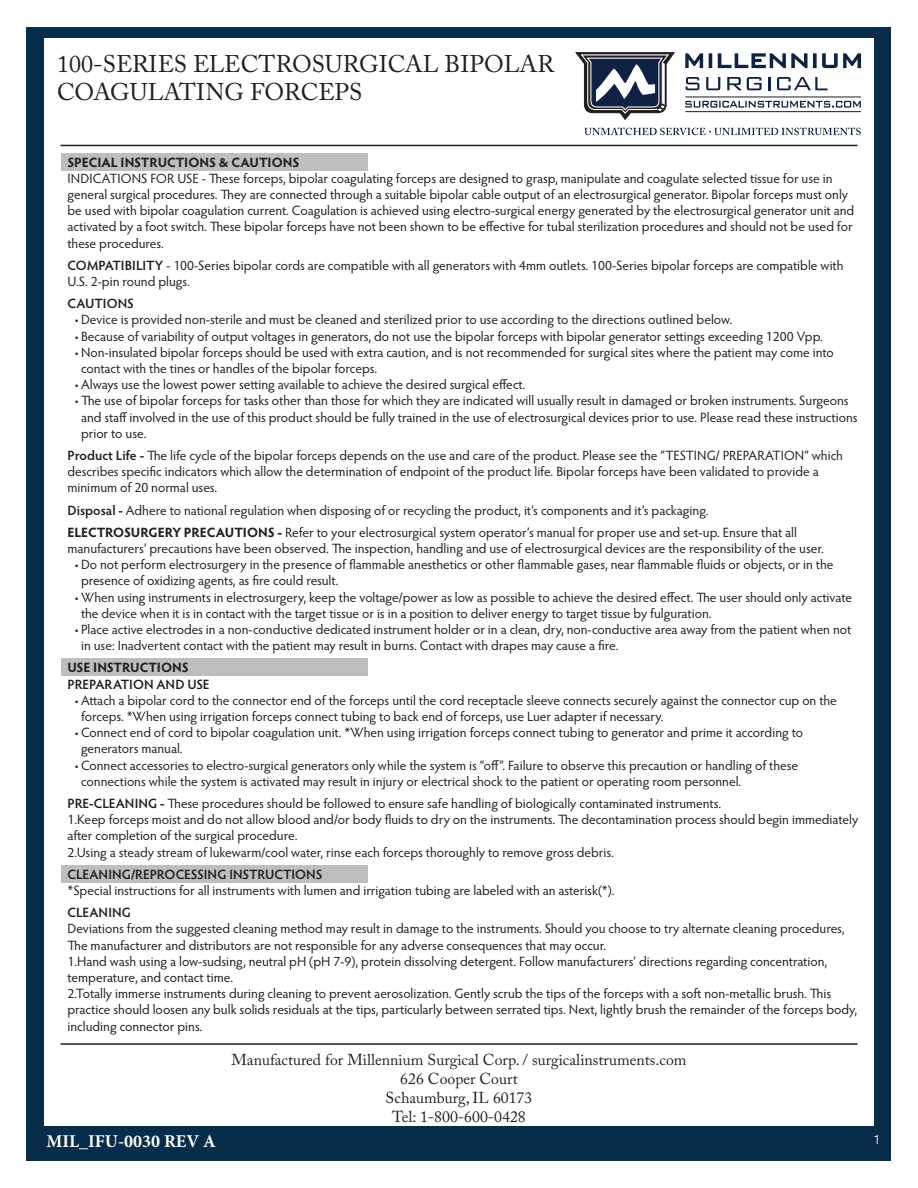
<style>
.page{position:relative;width:918px;height:1188px;background:#fff}
.page>*{position:absolute;margin:0;border:0;box-sizing:border-box;transform-origin:0 0}
.t1{font:24px/28.8px "Adobe Caslon Pro";color:#231f20}
.t2{font:700 18px "Minion Pro";color:#fff}
.t3{font:15.75px "Adobe Caslon Pro";color:#231f20}
.t4{font:13.5px/16.2px "Hypatia Sans Pro";color:#231f20}
.t5{font:600 13.5px "Hypatia Sans Pro";color:#231f20}
.t6{font:700 13.5px "Hypatia Sans Pro";letter-spacing:-.01em;color:#231f20}
.t7{font:300 13.5px "Helvetica Neue LT";color:#fff}
.s1{font-weight:600}
.s2{font-weight:700}
</style>
<div class="page">
<div style="left:27px;top:28px;width:864px;height:1133px;background:#072d4b"></div>
<div style="left:44px;top:38px;width:830px;height:1088px;background:#fff"></div>
<svg style="left:685px;top:53px;width:123px;height:16px"></svg>
<div style="left:813px;top:53px;width:4px;height:15px;border:1px solid #0f2145"></div>
<svg style="left:814px;top:53px;width:47px;height:16px"></svg>
<svg style="left:685px;top:77px;width:14px;height:13px"></svg>
<svg style="left:706px;top:77px;width:14px;height:13px"></svg>
<svg style="left:727px;top:77px;width:35px;height:13px"></svg>
<svg style="left:768px;top:77px;width:2px;height:13px"></svg>
<svg style="left:777px;top:77px;width:51px;height:13px"></svg>
<svg style="left:575px;top:52px;width:100px;height:68px"></svg>
<svg style="left:584px;top:127px;width:277px;height:8px"></svg>
<svg style="left:685px;top:101px;width:176px;height:7px"></svg>
<hr style="left:685px;top:97px;width:176px;height:1px;background:#201d1e">
<hr style="left:685px;top:111px;width:176px;height:1px;background:#201d1e">
<hr style="left:60px;top:145px;width:798px;height:1px;background:#231f20">
<div style="left:62px;top:865px;width:306px;height:17px;background:#bfbebe"></div>
<div style="left:62px;top:659px;width:306px;height:17px;background:#bfbebe"></div>
<div style="left:62px;top:153px;width:306px;height:18px;background:#bfbebe"></div>
<hr style="left:60px;top:1043px;width:798px;height:2px;background:#231f20">
<p class="t1" style="left:57px;top:49px;width:498px">100-SERIES ELECTROSURGICAL BIPOLAR<br>COAGULATING FORCEPS</p>
<p class="t6" style="left:68px;top:152px;width:233px">SPECIAL INSTRUCTIONS &amp; CAUTIONS</p>
<p class="t4" style="left:68px;top:170px;width:788px">INDICATIONS FOR USE - These forceps, bipolar coagulating forceps are designed to grasp, manipulate and coagulate selected tissue for use in general surgical procedures. They are connected through a suitable bipolar cable output of an electrosurgical generator. Bipolar forceps must only be used with bipolar coagulation current. Coagulation is achieved using electro-surgical energy generated by the electrosurgical generator unit and activated by a foot switch. These bipolar forceps have not been shown to be effective for tubal sterilization procedures and should not be used for these procedures.</p>
<p class="t4" style="left:68px;top:257px;width:777px"><span class="s1">COMPATIBILITY</span> - 100-Series bipolar cords are compatible with all generators with 4mm outlets. 100-Series bipolar forceps are compatible with<br>U.S. 2-pin round plugs.</p>
<p class="t5" style="left:68px;top:294px;width:68px">CAUTIONS</p>
<p class="t4" style="left:74px;top:311px;width:660px">• Device is provided non-sterile and must be cleaned and sterilized prior to use according to the directions outlined below.</p>
<p class="t4" style="left:74px;top:327px;width:750px">• Because of variability of output voltages in generators, do not use the bipolar forceps with bipolar generator settings exceeding 1200 Vpp.</p>
<p class="t4" style="left:81px;top:344px;width:754px;text-indent:-7px">• Non-insulated bipolar forceps should be used with extra caution, and is not recommended for surgical sites where the patient may come into contact with the tines or handles of the bipolar forceps.</p>
<p class="t4" style="left:74px;top:376px;width:453px">• Always use the lowest power setting available to achieve the desired surgical effect.</p>
<p class="t4" style="left:81px;top:392px;width:778px;text-indent:-7px">• The use of bipolar forceps for tasks other than those for which they are indicated will usually result in damaged or broken instruments. Surgeons and staff involved in the use of this product should be fully trained in the use of electrosurgical devices prior to use. Please read these instructions prior to use.</p>
<p class="t4" style="left:68px;top:447px;width:777px"><span class="s1">Product Life -</span> The life cycle of the bipolar forceps depends on the use and care of the product. Please see the “TESTING/ PREPARATION” which describes specific indicators which allow the determination of endpoint of the product life. Bipolar forceps have been validated to provide a minimum of 20 normal uses.</p>
<p class="t4" style="left:68px;top:501px;width:643px"><span class="s1">Disposal -</span> Adhere to national regulation when disposing of or recycling the product, it’s components and it’s packaging.</p>
<p class="t4" style="left:68px;top:524px;width:758px"><span class="s2">ELECTROSURGERY PRECAUTIONS -</span> Refer to your electrosurgical system operator’s manual for proper use and set-up. Ensure that all manufacturers’ precautions have been observed. The inspection, handling and use of electrosurgical devices are the responsibility of the user.</p>
<p class="t4" style="left:81px;top:556px;width:754px;text-indent:-7px">• Do not perform electrosurgery in the presence of flammable anesthetics or other flammable gases, near flammable fluids or objects, or in the presence of oxidizing agents, as fire could result.</p>
<p class="t4" style="left:81px;top:588px;width:773px;text-indent:-7px">• When using instruments in electrosurgery, keep the voltage/power as low as possible to achieve the desired effect. The user should only activate the device when it is in contact with the target tissue or is in a position to deliver energy to target tissue by fulguration.</p>
<p class="t4" style="left:81px;top:621px;width:772px;text-indent:-7px">• Place active electrodes in a non-conductive dedicated instrument holder or in a clean, dry, non-conductive area away from the patient when not in use: Inadvertent contact with the patient may result in burns. Contact with drapes may cause a fire.</p>
<p class="t6" style="left:68px;top:658px;width:123px">USE INSTRUCTIONS</p>
<p class="t5" style="left:68px;top:675px;width:144px">PREPARATION AND USE</p>
<p class="t4" style="left:81px;top:692px;width:757px;text-indent:-7px">• Attach a bipolar cord to the connector end of the forceps until the cord receptacle sleeve connects securely against the connector cup on the forceps. *When using irrigation forceps connect tubing to back end of forceps, use Luer adapter if necessary.</p>
<p class="t4" style="left:81px;top:724px;width:724px;text-indent:-7px">• Connect end of cord to bipolar coagulation unit. *When using irrigation forceps connect tubing to generator and prime it according to generators manual.</p>
<p class="t4" style="left:81px;top:756px;width:719px;text-indent:-7px">• Connect accessories to electro-surgical generators only while the system is “off”. Failure to observe this precaution or handling of these connections while the system is activated may result in injury or electrical shock to the patient or operating room personnel.</p>
<p class="t4" style="left:68px;top:795px;width:655px"><span class="s1">PRE-CLEANING -</span> These procedures should be followed to ensure safe handling of biologically contaminated instruments.</p>
<p class="t4" style="left:68px;top:811px;width:792px">1.Keep forceps moist and do not allow blood and/or body fluids to dry on the instruments. The decontamination process should begin immediately after completion of the surgical procedure.</p>
<p class="t4" style="left:68px;top:843px;width:548px">2.Using a steady stream of lukewarm/cool water, rinse each forceps thoroughly to remove gross debris.</p>
<p class="t5" style="left:68px;top:865px;width:256px">CLEANING/REPROCESSING INSTRUCTIONS</p>
<p class="t4" style="left:68px;top:882px;width:549px">*Special instructions for all instruments with lumen and irrigation tubing are labeled with an asterisk(*).</p>
<p class="t5" style="left:68px;top:903px;width:65px">CLEANING</p>
<p class="t4" style="left:68px;top:920px;width:779px">Deviations from the suggested cleaning method may result in damage to the instruments. Should you choose to try alternate cleaning procedures,<br>The manufacturer and distributors are not responsible for any adverse consequences that may occur.</p>
<p class="t4" style="left:68px;top:953px;width:761px">1.Hand wash using a low-sudsing, neutral pH (pH 7-9), protein dissolving detergent. Follow manufacturers’ directions regarding concentration, temperature, and contact time.</p>
<p class="t4" style="left:68px;top:985px;width:791px">2.Totally immerse instruments during cleaning to prevent aerosolization. Gently scrub the tips of the forceps with a soft non-metallic brush. This practice should loosen any bulk solids residuals at the tips, particularly between serrated tips. Next, lightly brush the remainder of the forceps body, including connector pins.</p>
<p class="t3" style="left:232px;top:1050px;width:456px">Manufactured for Millennium Surgical Corp. / surgicalinstruments.com</p>
<p class="t3" style="left:400px;top:1069px;width:119px">626 Cooper Court</p>
<p class="t3" style="left:386px;top:1088px;width:148px">Schaumburg, IL 60173</p>
<p class="t3" style="left:392px;top:1107px;width:135px">Tel: 1-800-600-0428</p>
<p class="t2" style="left:46px;top:1128px;width:171px">MIL_IFU-0030 REV A</p>
<p class="t7" style="left:873px;top:1131px;width:9px">1</p>
</div>
